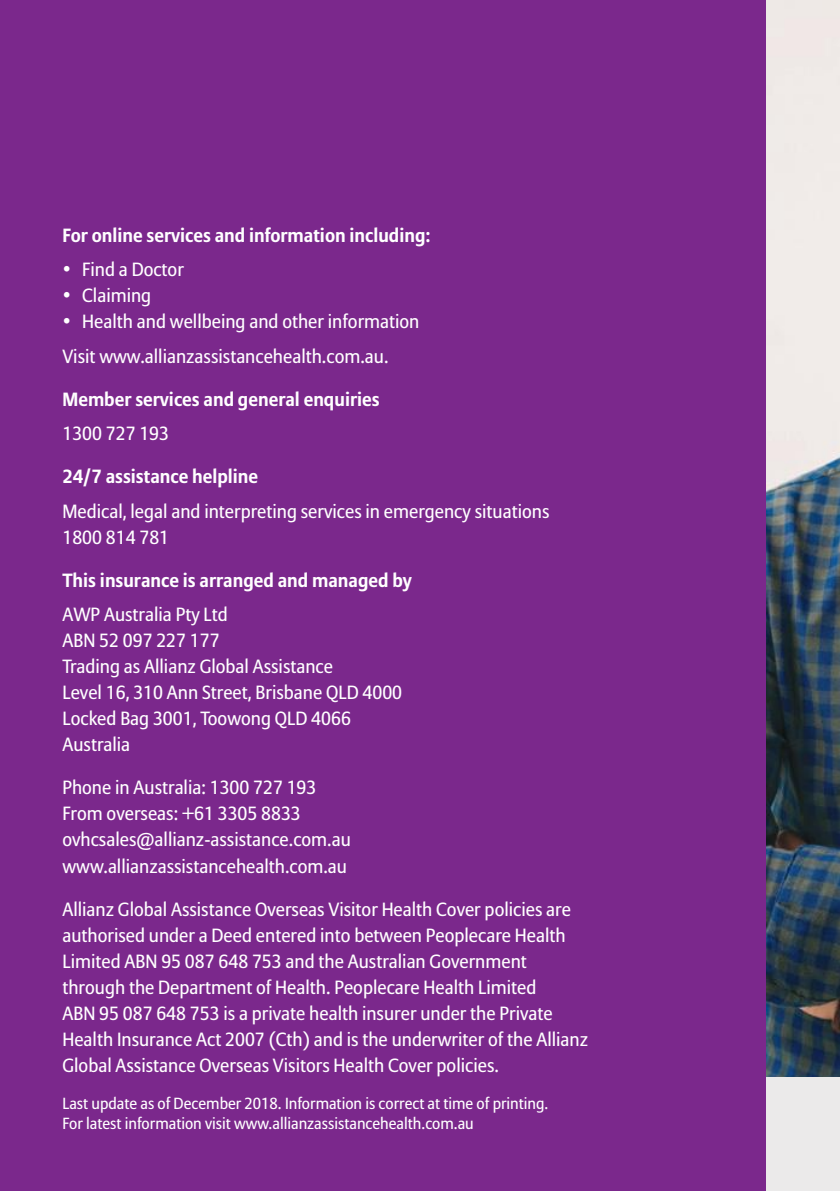
<style>
.page{position:relative;width:840px;height:1191px;background:#fff}
.page>*{position:absolute;margin:0;border:0;box-sizing:border-box;transform-origin:0 0}
.t1{font:19px/26px "Allianz Sans";color:#fff}
.t2{font:700 19px "Allianz Sans";color:#fff}
.t3{font:16px/20px "Allianz Sans";color:#fff}
</style>
<div class="page">
<div style="left:0;top:0;width:839px;height:1191px;background:#7b288c"></div>
<img style="left:766px;top:0;width:73px;height:1077px">
<div style="left:766px;top:1077px;width:73px;height:114px;background:#ebeaea"></div>
<p class="t2" style="left:62px;top:223px;width:369px">For online services and information including:</p>
<p class="t1" style="left:62px;top:256px;width:123px">• Find a Doctor</p>
<p class="t1" style="left:62px;top:282px;width:90px">• Claiming</p>
<p class="t1" style="left:62px;top:304px;width:358px;line-height:34.6px">• Health and wellbeing and other information<br>Visit www.allianzassistancehealth.com.au.</p>
<p class="t2" style="left:62px;top:387px;width:318px">Member services and general enquiries</p>
<p class="t1" style="left:62px;top:420px;width:108px">1300 727 193</p>
<p class="t2" style="left:62px;top:465px;width:197px">24/7 assistance helpline</p>
<p class="t1" style="left:62px;top:498px;width:488px">Medical, legal and interpreting services in emergency situations<br>1800 814 781</p>
<p class="t2" style="left:62px;top:569px;width:351px">This insurance is arranged and managed by</p>
<p class="t1" style="left:62px;top:601px;width:341px">AWP Australia Pty Ltd<br>ABN 52 097 227 177<br>Trading as Allianz Global Assistance<br>Level 16, 310 Ann Street, Brisbane QLD 4000<br>Locked Bag 3001, Toowong QLD 4066<br>Australia</p>
<p class="t1" style="left:62px;top:774px;width:290px">Phone in Australia: 1300 727 193<br>From overseas: +61 3305 8833 ovhcsales@allianz-assistance.com.au www.allianzassistancehealth.com.au</p>
<p class="t1" style="left:62px;top:895px;width:527px">Allianz Global Assistance Overseas Visitor Health Cover policies are authorised under a Deed entered into between Peoplecare Health Limited ABN 95 087 648 753 and the Australian Government through the Department of Health. Peoplecare Health Limited<br>ABN 95 087 648 753 is a private health insurer under the Private Health Insurance Act 2007 (Cth) and is the underwriter of the Allianz Global Assistance Overseas Visitors Health Cover policies.</p>
<p class="t3" style="left:62px;top:1092px;width:487px">Last update as of December 2018. Information is correct at time of printing.<br>For latest information visit www.allianzassistancehealth.com.au</p>
</div>
